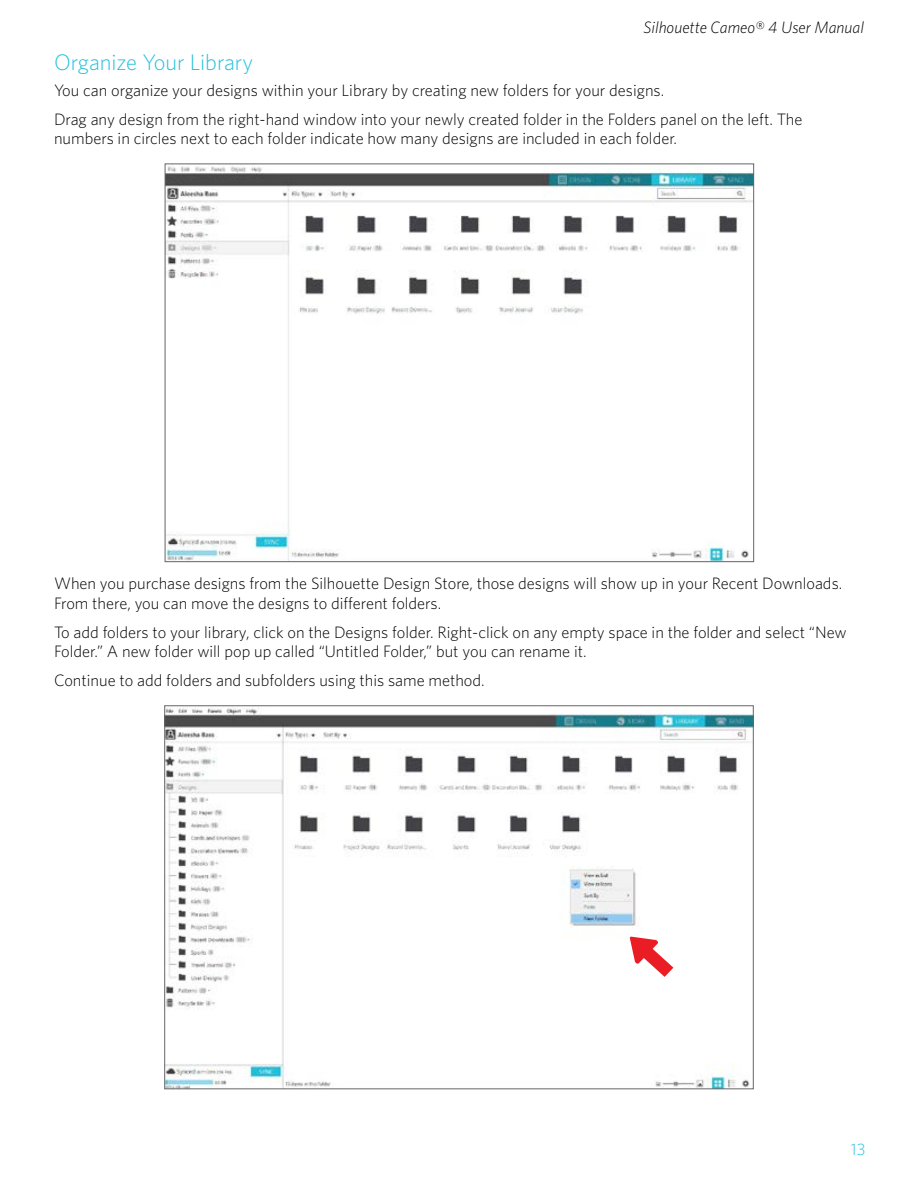
<style>
.page{position:relative;width:918px;height:1188px;background:#fff}
.page>*{position:absolute;margin:0;border:0;box-sizing:border-box;transform-origin:0 0}
.t1{font:300 22.5px "Whitney";color:#25c1de}
.t2{font:300 16.5px/19.8px "Whitney";color:#000}
.t3{font:italic 300 16.5px "Whitney";color:#000}
.t4{font:300 16.5px "Whitney";color:#25c1de}
</style>
<div class="page">
<img style="left:167px;top:166px;width:585px;height:394px">
<img style="left:166px;top:707px;width:586px;height:380px">
<svg style="left:630px;top:937px;width:43px;height:40px"></svg>
<p class="t3" style="left:644px;top:18px;width:222px">Silhouette Cameo® 4 User Manual</p>
<h1 class="t1" style="left:54px;top:49px;width:201px">Organize Your Library</h1>
<p class="t2" style="left:54px;top:75px;width:750px;line-height:28.8px">You can organize your designs within your Library by creating new folders for your designs.<br>Drag any design from the right-hand window into your newly created folder in the Folders panel on the left. The</p>
<p class="t2" style="left:54px;top:129px;width:625px">numbers in circles next to each folder indicate how many designs are included in each folder.</p>
<p class="t2" style="left:54px;top:573px;width:790px">When you purchase designs from the Silhouette Design Store, those designs will show up in your Recent Downloads.<br>From there, you can move the designs to different folders.</p>
<p class="t2" style="left:54px;top:622px;width:794px">To add folders to your library, click on the Designs folder. Right-click on any empty space in the folder and select “New<br>Folder.” A new folder will pop up called “Untitled Folder,” but you can rename it.</p>
<p class="t2" style="left:54px;top:670px;width:432px">Continue to add folders and subfolders using this same method.</p>
<p class="t4" style="left:851px;top:1139px;width:16px">13</p>
</div>
